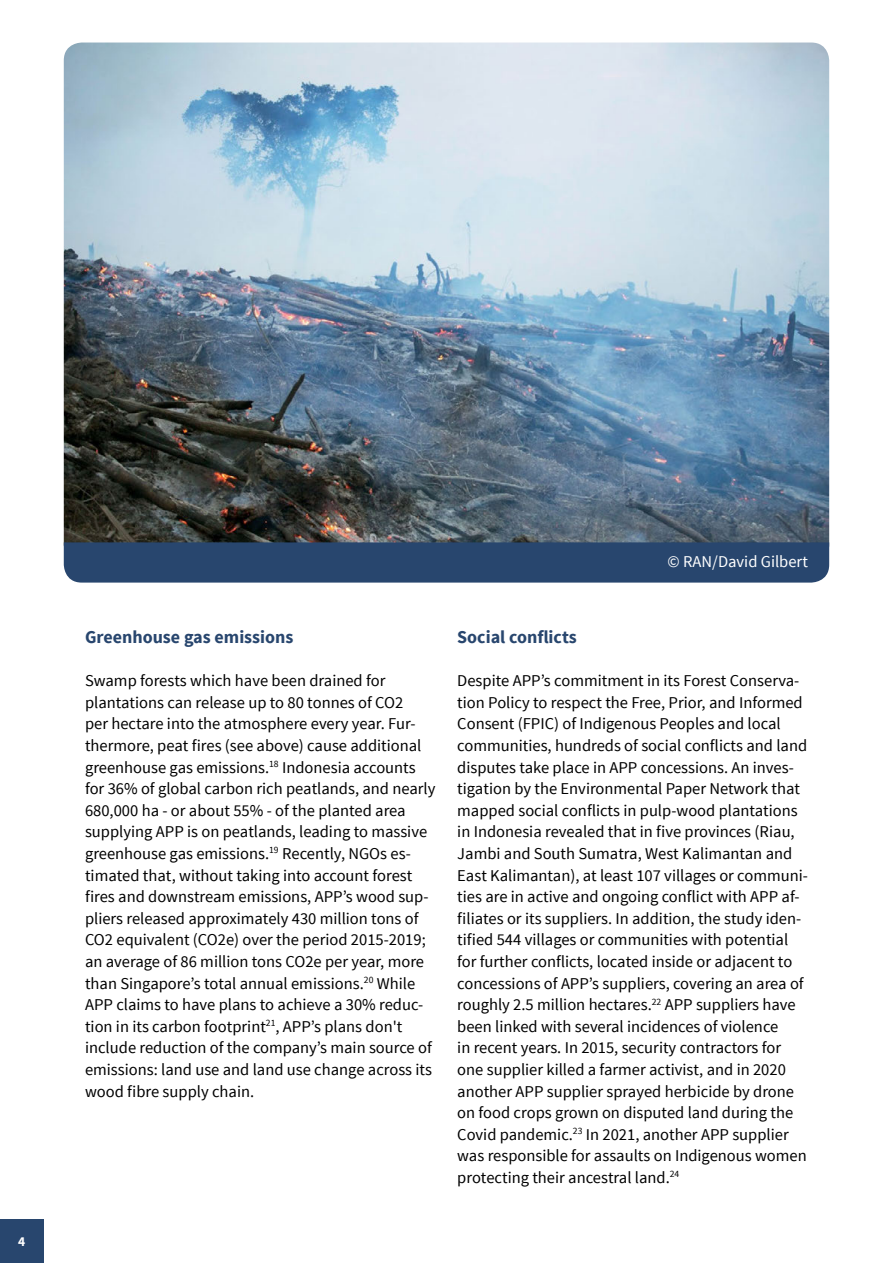
<style>
.page{position:relative;width:893px;height:1263px;background:#fff}
.page>*{position:absolute;margin:0;border:0;box-sizing:border-box;transform-origin:0 0}
.t1{font:700 18px "Source Sans Pro";color:#28466e}
.t2{font:16.5px/21.6px "Source Sans Pro";color:#000}
.t3{font:16.5px "Source Sans Pro";color:#fff}
.t4{font:700 13.5px "Source Sans Pro";color:#fff}
</style>
<div class="page">
<div style="left:0;top:1219px;width:44px;height:44px;background:#28466e"></div>
<img style="left:64px;top:43px;width:765px;height:499px">
<div style="left:64px;top:542px;width:765px;height:41px;background:#28466e"></div>
<p class="t4" style="left:18px;top:1233px;width:9px">4</p>
<p class="t3" style="left:667px;top:551px;width:142px">© RAN/David Gilbert</p>
<p class="t1" style="left:85px;top:625px;width:210px">Greenhouse gas emissions</p>
<p class="t2" style="left:85px;top:670px;width:352px">Swamp forests which have been drained for plantations can release up to 80 tonnes of CO2<br>per hectare into the atmosphere every year. Fur&shy;thermore, peat fires (see above) cause additional greenhouse gas emissions.<sup>18</sup> Indonesia accounts for 36% of global carbon rich peatlands, and nearly 680,000 ha - or about 55% - of the planted area supplying APP is on peatlands, leading to massive greenhouse gas emissions.<sup>19</sup> Recently, NGOs es&shy;timated that, without taking into account forest fires and downstream emissions, APP’s wood sup&shy;pliers released approximately 430 million tons of CO2 equivalent (CO2e) over the period 2015-2019; an average of 86 million tons CO2e per year, more than Singapore’s total annual emissions.<sup>20</sup> While APP claims to have plans to achieve a 30% reduc&shy;tion in its carbon footprint<sup>21</sup>, APP’s plans don't include reduction of the company’s main source of emissions: land use and land use change across its wood fibre supply chain.</p>
<p class="t1" style="left:457px;top:625px;width:121px">Social conflicts</p>
<p class="t2" style="left:457px;top:670px;width:352px">Despite APP’s commitment in its Forest Conserva&shy;tion Policy to respect the Free, Prior, and Informed Consent (FPIC) of Indigenous Peoples and local communities, hundreds of social conflicts and land disputes take place in APP concessions. An inves&shy;tigation by the Environmental Paper Network that mapped social conflicts in pulp-wood plantations in Indonesia revealed that in five provinces (Riau, Jambi and South Sumatra, West Kalimantan and East Kalimantan), at least 107 villages or communi&shy;ties are in active and ongoing conflict with APP af&shy;filiates or its suppliers. In addition, the study iden&shy;tified 544 villages or communities with potential for further conflicts, located inside or adjacent to concessions of APP’s suppliers, covering an area of roughly 2.5 million hectares.<sup>22</sup> APP suppliers have been linked with several incidences of violence<br>in recent years. In 2015, security contractors for one supplier killed a farmer activist, and in 2020 another APP supplier sprayed herbicide by drone on food crops grown on disputed land during the Covid pandemic.<sup>23</sup> In 2021, another APP supplier was responsible for assaults on Indigenous women protecting their ancestral land.<sup>24</sup></p>
</div>
